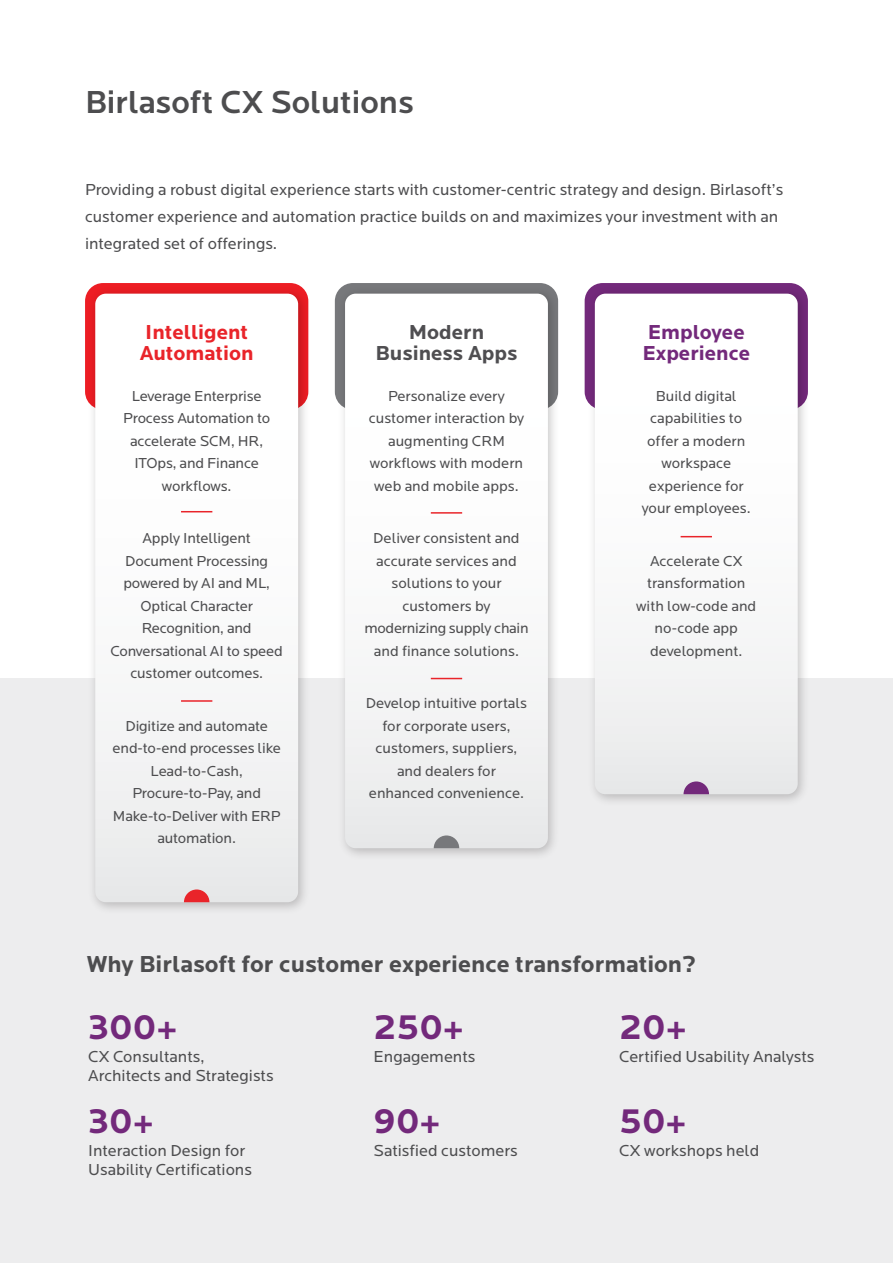
<style>
.page{position:relative;width:893px;height:1263px;background:#fff}
.page>*{position:absolute;margin:0;border:0;box-sizing:border-box;transform-origin:0 0}
.t1{font:700 36px "Locator";color:#73297b}
.t2{font:500 33px "Locator";color:#4d4d4f}
.t3{font:700 24px "Locator";color:#4d4d4f}
.t4{font:700 21px/21px "Locator";color:#e9242a}
.t5{font:700 21px/21px "Locator";color:#73297b}
.t6{font:700 21px/21px "Locator";color:#4f4e51;text-align:center}
.t7{font:16.5px/27px "Locator";color:#4d4d4f}
.t8{font:15px/22.5px "Locator";letter-spacing:-.01em;color:#4d4d4f;text-align:center}
</style>
<div class="page">
<div style="left:0;top:678px;width:893px;height:585px;background:#ededee"></div>
<img style="left:85px;top:283px;width:224px;height:626px">
<svg style="left:95px;top:294px;width:203px;height:608px"></svg>
<hr style="left:181px;top:511px;width:31px;height:1px;background:#e9242a">
<hr style="left:181px;top:700px;width:31px;height:2px;background:#e9242a">
<svg style="left:184px;top:889px;width:25px;height:13px"></svg>
<img style="left:584px;top:283px;width:224px;height:518px">
<svg style="left:595px;top:294px;width:203px;height:500px"></svg>
<hr style="left:681px;top:536px;width:31px;height:1px;background:#e9242a">
<svg style="left:683px;top:781px;width:26px;height:13px"></svg>
<img style="left:334px;top:283px;width:225px;height:572px">
<svg style="left:345px;top:294px;width:203px;height:554px"></svg>
<hr style="left:431px;top:512px;width:31px;height:2px;background:#e9242a">
<hr style="left:431px;top:678px;width:31px;height:1px;background:#e9242a">
<svg style="left:434px;top:835px;width:25px;height:13px"></svg>
<h2 class="t2" style="left:85px;top:83px;width:330px">Birlasoft CX Solutions</h2>
<p class="t7" style="left:85px;top:176px;width:700px">Providing a robust digital experience starts with customer-centric strategy and design. Birlasoft’s customer experience and automation practice builds on and maximizes your investment with an integrated set of offerings.</p>
<h3 class="t4" style="left:140px;top:322px;width:115px">Intelligent<br>Automation</h3>
<p class="t8" style="left:123px;top:385px;width:148px">Leverage Enterprise<br>Process Automation to accelerate SCM, HR,<br>ITOps, and Finance workflows.</p>
<p class="t8" style="left:110px;top:527px;width:174px">Apply Intelligent<br>Document Processing powered by AI and ML,<br>Optical Character<br>Recognition, and<br>Conversational AI to speed customer outcomes.</p>
<p class="t8" style="left:113px;top:715px;width:170px">Digitize and automate end-to-end processes like<br>Lead-to-Cash,<br>Procure-to-Pay, and<br>Make-to-Deliver with ERP automation.</p>
<h3 class="t6" style="left:375px;top:322px;width:144px">Modern<br>Business Apps</h3>
<p class="t8" style="left:369px;top:385px;width:157px">Personalize every customer interaction by augmenting CRM workflows with modern web and mobile apps.</p>
<p class="t8" style="left:364px;top:527px;width:166px">Deliver consistent and accurate services and solutions to your customers by modernizing supply chain and finance solutions.</p>
<p class="t8" style="left:366px;top:692px;width:163px">Develop intuitive portals for corporate users, customers, suppliers, and dealers for enhanced convenience.</p>
<h3 class="t5" style="left:642px;top:322px;width:109px">Employee<br>Experience</h3>
<p class="t8" style="left:642px;top:385px;width:111px">Build digital capabilities to offer a modern workspace experience for your employees.</p>
<p class="t8" style="left:636px;top:550px;width:121px">Accelerate CX transformation with low-code and no-code app development.</p>
<h3 class="t3" style="left:87px;top:950px;width:611px">Why Birlasoft for customer experience transformation?</h3>
<h1 class="t1" style="left:88px;top:1006px;width:91px">300+</h1>
<p class="t7" style="left:88px;top:1046px;width:187px;line-height:19.5px">CX Consultants,<br>Architects and Strategists</p>
<h1 class="t1" style="left:374px;top:1100px;width:69px">90+</h1>
<p class="t7" style="left:374px;top:1137px;width:146px">Satisfied customers</p>
<h1 class="t1" style="left:619px;top:1006px;width:69px">20+</h1>
<p class="t7" style="left:619px;top:1043px;width:197px">Certified Usability Analysts</p>
<h1 class="t1" style="left:374px;top:1006px;width:92px">250+</h1>
<p class="t7" style="left:374px;top:1043px;width:103px">Engagements</p>
<h1 class="t1" style="left:88px;top:1100px;width:67px">30+</h1>
<p class="t7" style="left:88px;top:1141px;width:165px;line-height:19.5px">Interaction Design for<br>Usability Certifications</p>
<h1 class="t1" style="left:619px;top:1100px;width:69px">50+</h1>
<p class="t7" style="left:619px;top:1137px;width:142px">CX workshops held</p>
</div>
